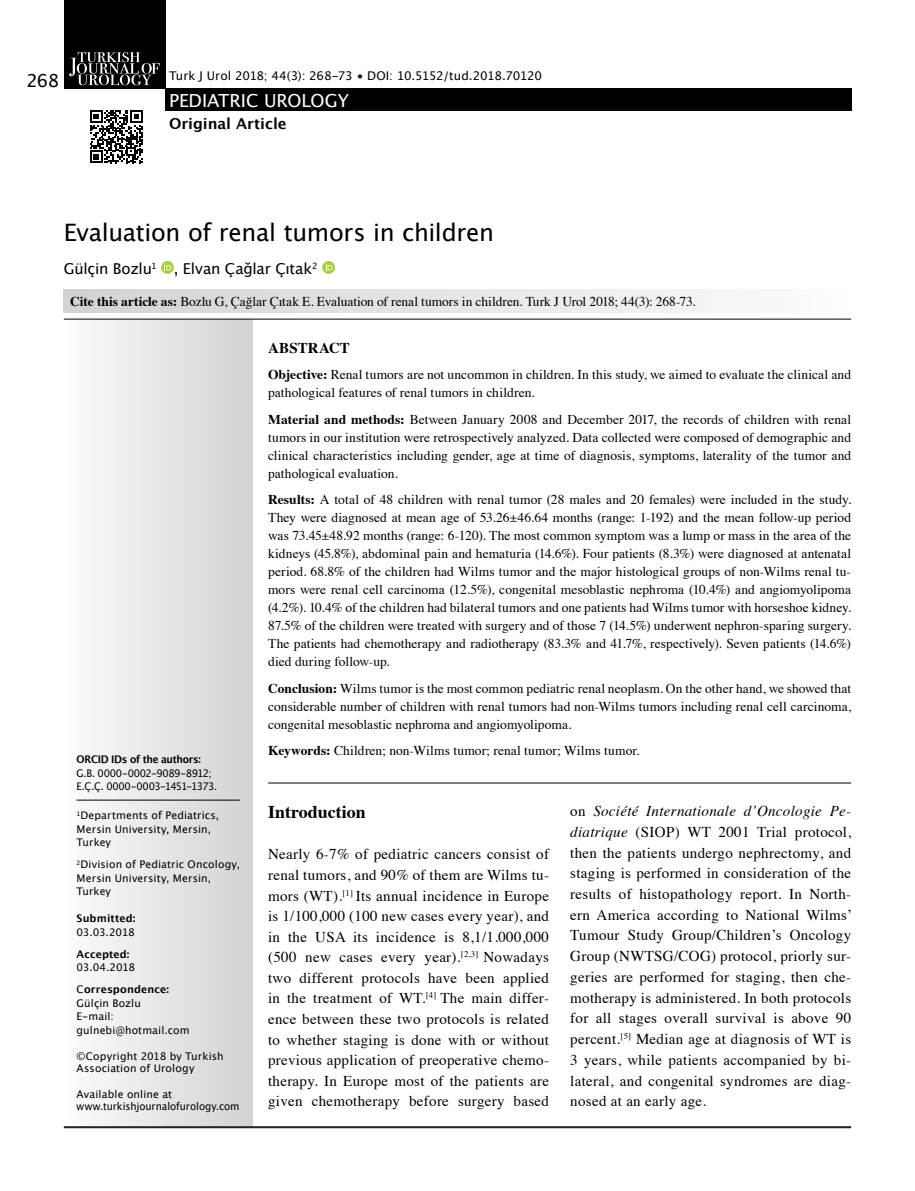
<style>
.page{position:relative;width:915px;height:1191px;background:#fff}
.page>*{position:absolute;margin:0;border:0;box-sizing:border-box;transform-origin:0 0}
.t1{font:24px "Lucida Grande";letter-spacing:-.015em;color:#000}
.t2{font:18px "Lucida Grande";letter-spacing:-.005em;color:#fff}
.t3{font:700 18px "Times";color:#000}
.t4{font:18px "Lucida Grande";color:#000}
.t5{font:15px/20.7px "Times";letter-spacing:.02em;color:#000;text-align:justify}
.t6{font:15px "Lucida Grande";letter-spacing:-.015em;color:#000}
.t7{font:700 15px "Lucida Grande";color:#000}
.t8{font:700 15px "Times";letter-spacing:.01em;color:#000}
.t9{font:13.5px/18px "Times";color:#000;text-align:justify}
.t10{font:12px "Lucida Grande";letter-spacing:-.02em;color:#000}
.t11{font:10.5px/13.5px "Lucida Grande";letter-spacing:.01em;color:#000}
.t12{font:10.5px/13.5px "Lucida Grande";letter-spacing:-.045em;color:#000;scale:.95 1}
.t13{font:700 10.5px/22px "Lucida Grande";letter-spacing:.01em;color:#000}
.t14{font:700 10.5px "Lucida Grande";letter-spacing:-.03em;color:#000;scale:.95 1}
.s1{font-weight:700}
.s2{font-weight:400}
.s3{font-style:italic}
</style>
<div class="page">
<div style="left:64px;top:320px;width:189px;height:806px;background:linear-gradient(to right,#fcfcfc,#d1d2d4)"></div>
<svg style="left:161px;top:261px;width:13px;height:13px"></svg>
<svg style="left:164px;top:263px;width:7px;height:7px"></svg>
<svg style="left:322px;top:261px;width:13px;height:13px"></svg>
<svg style="left:325px;top:263px;width:7px;height:7px"></svg>
<hr style="left:64px;top:319px;width:786px;height:1px;background:#000">
<hr style="left:64px;top:1127px;width:786px;height:1px;background:#000">
<hr style="left:64px;top:1126px;width:786px;height:1px;background:#000">
<div style="left:64px;top:290px;width:786px;height:22px;background:linear-gradient(to right,#d1d2d4,#fcfcfc)"></div>
<hr style="left:77px;top:799px;width:163px;height:1px;background:#000">
<hr style="left:268px;top:782px;width:582px;height:1px;background:#000">
<div style="left:64px;top:0;width:101px;height:89px;background:#000"></div>
<div style="left:165px;top:88px;width:685px;height:23px;background:#000"></div>
<svg style="left:69px;top:52px;width:91px;height:33px"></svg>
<svg style="left:90px;top:110px;width:53px;height:53px"></svg>
<h2 class="t4" style="left:26px;top:70px;width:34px">268</h2>
<p class="t10" style="left:169px;top:69px;width:374px">Turk J Urol 2018; 44(3): 268-73 • DOI: 10.5152/tud.2018.70120</p>
<h2 class="t2" style="left:169px;top:90px;width:181px">PEDIATRIC UROLOGY</h2>
<p class="t7" style="left:169px;top:112px;width:119px">Original Article</p>
<h1 class="t1" style="left:64px;top:218px;width:431px">Evaluation of renal tumors in children</h1>
<p class="t6" style="left:64px;top:260px;width:255px">Gülçin Bozlu<sup>1</sup> , Elvan Çağlar Çıtak<sup>2</sup></p>
<p class="t9" style="left:70px;top:291px;width:626px"><span class="s1">Cite this article as:</span> Bozlu G, Çağlar Çıtak E. Evaluation of renal tumors in children. Turk J Urol 2018; 44(3): 268-73.</p>
<p class="t14" style="left:77px;top:750px;width:132px">ORCID IDs of the authors:</p>
<p class="t12" style="left:77px;top:766px;width:149px">G.B. 0000-0002-9089-8912;<br>E.Ç.Ç. 0000-0003-1451-1373.</p>
<p class="t11" style="left:77px;top:808px;width:144px"><sup>1</sup>Departments of Pediatrics,<br>Mersin University, Mersin,<br>Turkey</p>
<p class="t11" style="left:77px;top:857px;width:165px"><sup>2</sup>Division of Pediatric Oncology,<br>Mersin University, Mersin,<br>Turkey</p>
<p class="t13" style="left:77px;top:907px;width:60px">Submitted:</p>
<p class="t11" style="left:77px;top:925px;width:60px">03.03.2018</p>
<p class="t13" style="left:77px;top:942px;width:54px">Accepted:</p>
<p class="t13" style="left:77px;top:956px;width:94px"><span class="s2">03.04.2018<br>C</span>orrespondence:</p>
<p class="t11" style="left:77px;top:996px;width:115px">Gülçin Bozlu<br>E-mail: gulnebi@hotmail.com</p>
<p class="t11" style="left:77px;top:1049px;width:148px;line-height:12.6px">©Copyright 2018 by Turkish<br>Association of Urology</p>
<p class="t11" style="left:77px;top:1087px;width:164px;line-height:12.6px">Available online at www.turkishjournalofurology.com</p>
<p class="t8" style="left:268px;top:333px;width:83px">ABSTRACT</p>
<p class="t9" style="left:268px;top:364px;width:584px"><span class="s1">Objective:</span> Renal tumors are not uncommon in children. In this study, we aimed to evaluate the clinical and pathological features of renal tumors in children.</p>
<p class="t9" style="left:268px;top:409px;width:584px"><span class="s1">Material and methods:</span> Between January 2008 and December 2017, the records of children with renal tumors in our institution were retrospectively analyzed. Data collected were composed of demographic and clinical characteristics including gender, age at time of diagnosis, symptoms, laterality of the tumor and pathological evaluation.</p>
<p class="t9" style="left:268px;top:489px;width:584px"><span class="s1">Results:</span> A total of 48 children with renal tumor (28 males and 20 females) were included in the study.<br>They were diagnosed at mean age of 53.26±46.64 months (range: 1-192) and the mean follow-up period was 73.45±48.92 months (range: 6-120). The most common symptom was a lump or mass in the area of the kidneys (45.8%), abdominal pain and hematuria (14.6%). Four patients (8.3%) were diagnosed at antenatal period. 68.8% of the children had Wilms tumor and the major histological groups of non-Wilms renal tu&shy;mors were renal cell carcinoma (12.5%), congenital mesoblastic nephroma (10.4%) and angiomyolipoma (4.2%). 10.4% of the children had bilateral tumors and one patients had Wilms tumor with horseshoe kidney.<br>87.5% of the children were treated with surgery and of those 7 (14.5%) underwent nephron-sparing surgery.<br>The patients had chemotherapy and radiotherapy (83.3% and 41.7%, respectively). Seven patients (14.6%) died during follow-up.</p>
<p class="t9" style="left:268px;top:678px;width:584px"><span class="s1">Conclusion:</span> Wilms tumor is the most common pediatric renal neoplasm. On the other hand, we showed that considerable number of children with renal tumors had non-Wilms tumors including renal cell carcinoma, congenital mesoblastic nephroma and angiomyolipoma.</p>
<p class="t9" style="left:268px;top:740px;width:373px"><span class="s1">Keywords:</span> Children; non-Wilms tumor; renal tumor; Wilms tumor.</p>
<h2 class="t3" style="left:268px;top:795px;width:99px">Introduction</h2>
<p class="t5" style="left:268px;top:843px;width:282px">Nearly 6-7% of pediatric cancers consist of renal tumors, and 90% of them are Wilms tu&shy;mors (WT).<sup>[1]</sup> Its annual incidence in Europe is 1/100,000 (100 new cases every year), and in the USA its incidence is 8,1/1.000,000 (500 new cases every year).<sup>[2,3]</sup> Nowadays two different protocols have been applied in the treatment of WT.<sup>[4]</sup> The main differ&shy;ence between these two protocols is related to whether staging is done with or without previous application of preoperative chemo&shy;therapy. In Europe most of the patients are given chemotherapy before surgery based</p>
<p class="t5" style="left:570px;top:799px;width:283px">on <span class="s3">Société Internationale d’Oncologie Pe&shy;diatrique</span> (SIOP) WT 2001 Trial protocol, then the patients undergo nephrectomy, and staging is performed in consideration of the results of histopathology report. In North&shy;ern America according to National Wilms’ Tumour Study Group/Children’s Oncology Group (NWTSG/COG) protocol, priorly sur&shy;geries are performed for staging, then che&shy;motherapy is administered. In both protocols for all stages overall survival is above 90 percent.<sup>[5]</sup> Median age at diagnosis of WT is 3 years, while patients accompanied by bi&shy;lateral, and congenital syndromes are diag&shy;nosed at an early age.</p>
</div>
